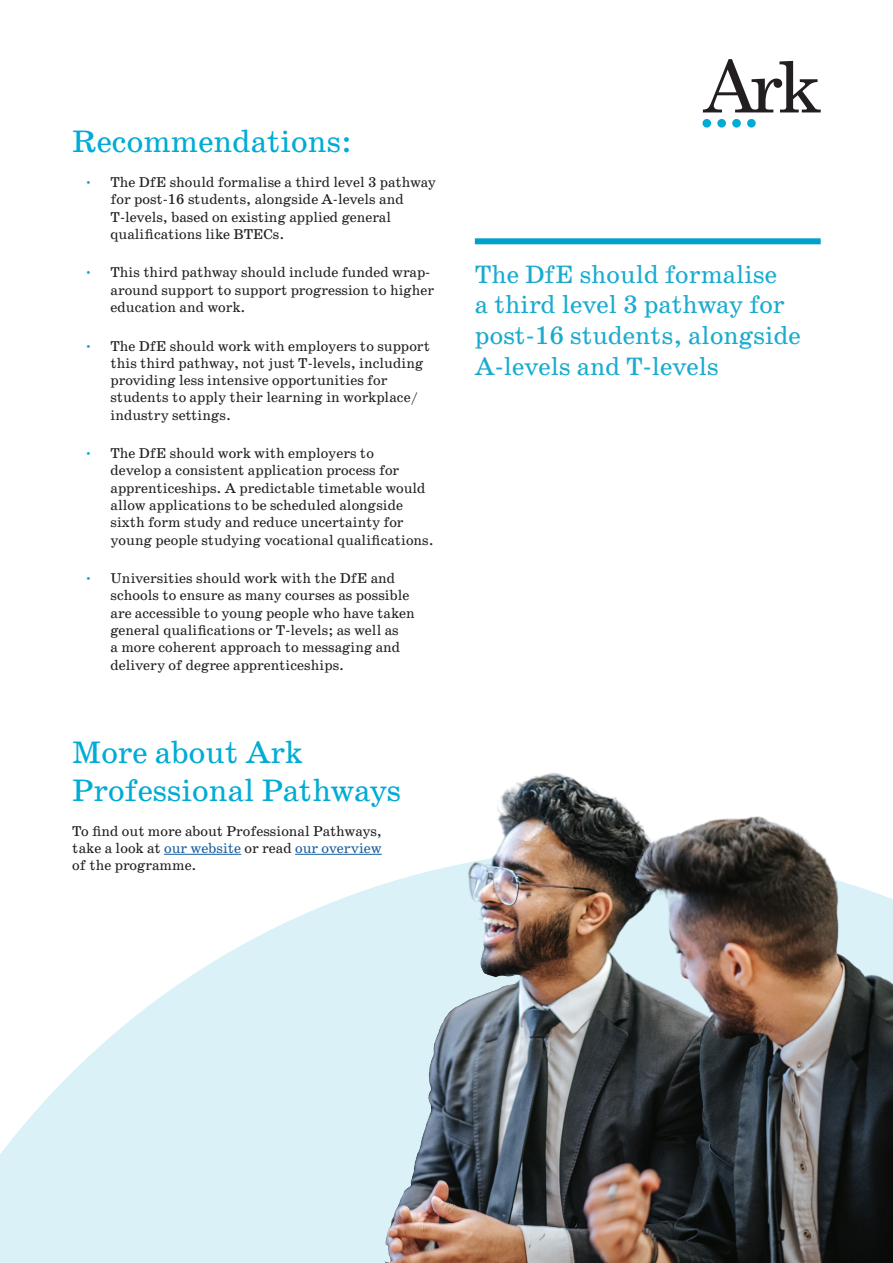
<style>
.page{position:relative;width:893px;height:1263px;background:#fff}
.page>*{position:absolute;margin:0;border:0;box-sizing:border-box;transform-origin:0 0}
.t1{font:31.5px/37.8px "School";color:#00acd5}
.Pullout{font:25.5px/30.6px "School";color:#1aabcf}
.t2{font:14.4px/17.2px "School";color:#231f20}
.s1{color:#00acd5}
.s2{color:#175d9e}
</style>
<div class="page">
<svg style="left:0;top:853px;width:383px;height:410px;fill:#d9f1f7"></svg>
<img style="left:383px;top:773px;width:510px;height:490px">
<hr style="left:164px;top:854px;width:77px;height:1px;background:#175d9e">
<hr style="left:295px;top:854px;width:87px;height:1px;background:#175d9e">
<div style="left:475px;top:238px;width:346px;height:6px;background:#00a2ca"></div>
<div style="left:702px;top:119px;width:9px;height:9px;background:#00acd5;border-radius:50%"></div>
<div style="left:717px;top:119px;width:9px;height:9px;background:#00acd5;border-radius:50%"></div>
<div style="left:732px;top:119px;width:9px;height:9px;background:#00acd5;border-radius:50%"></div>
<div style="left:747px;top:119px;width:9px;height:9px;background:#00acd5;border-radius:50%"></div>
<svg style="left:703px;top:59px;width:118px;height:53px"></svg>
<p class="t1" style="left:72px;top:123px;width:281px">Recommendations:</p>
<p class="t2" style="left:111px;top:174px;width:327px;text-indent:-27px"><span class="s1">•</span> The DfE should formalise a third level 3 pathway for post-16 students, alongside A-levels and T-levels, based on existing applied general qualifications like BTECs.</p>
<p class="t2" style="left:111px;top:264px;width:325px;text-indent:-27px"><span class="s1">•</span> This third pathway should include funded wrap&shy;around support to support progression to higher education and work.</p>
<p class="t2" style="left:111px;top:337px;width:321px;text-indent:-27px"><span class="s1">•</span> The DfE should work with employers to support this third pathway, not just T-levels, including providing less intensive opportunities for students to apply their learning in workplace/ industry settings.</p>
<p class="t2" style="left:111px;top:445px;width:325px;text-indent:-27px"><span class="s1">•</span> The DfE should work with employers to<br>develop a consistent application process for apprenticeships. A predictable timetable would allow applications to be scheduled alongside sixth form study and reduce uncertainty for young people studying vocational qualifications.</p>
<p class="t2" style="left:111px;top:570px;width:306px;text-indent:-27px"><span class="s1">•</span> Universities should work with the DfE and schools to ensure as many courses as possible are accessible to young people who have taken general qualifications or T-levels; as well as<br>a more coherent approach to messaging and delivery of degree apprenticeships.</p>
<p class="t1" style="left:72px;top:734px;width:330px">More about Ark<br>Professional Pathways</p>
<p class="t2" style="left:72px;top:822px;width:311px;text-align:justify">To find out more about Professional Pathways, take a look at <span class="s2">our website</span> or read <span class="s2">our overview </span>of the programme.</p>
<p class="Pullout" style="left:475px;top:259px;width:328px">The DfE should formalise<br>a third level 3 pathway for post-16 students, alongside<br>A-levels and T-levels</p>
</div>
